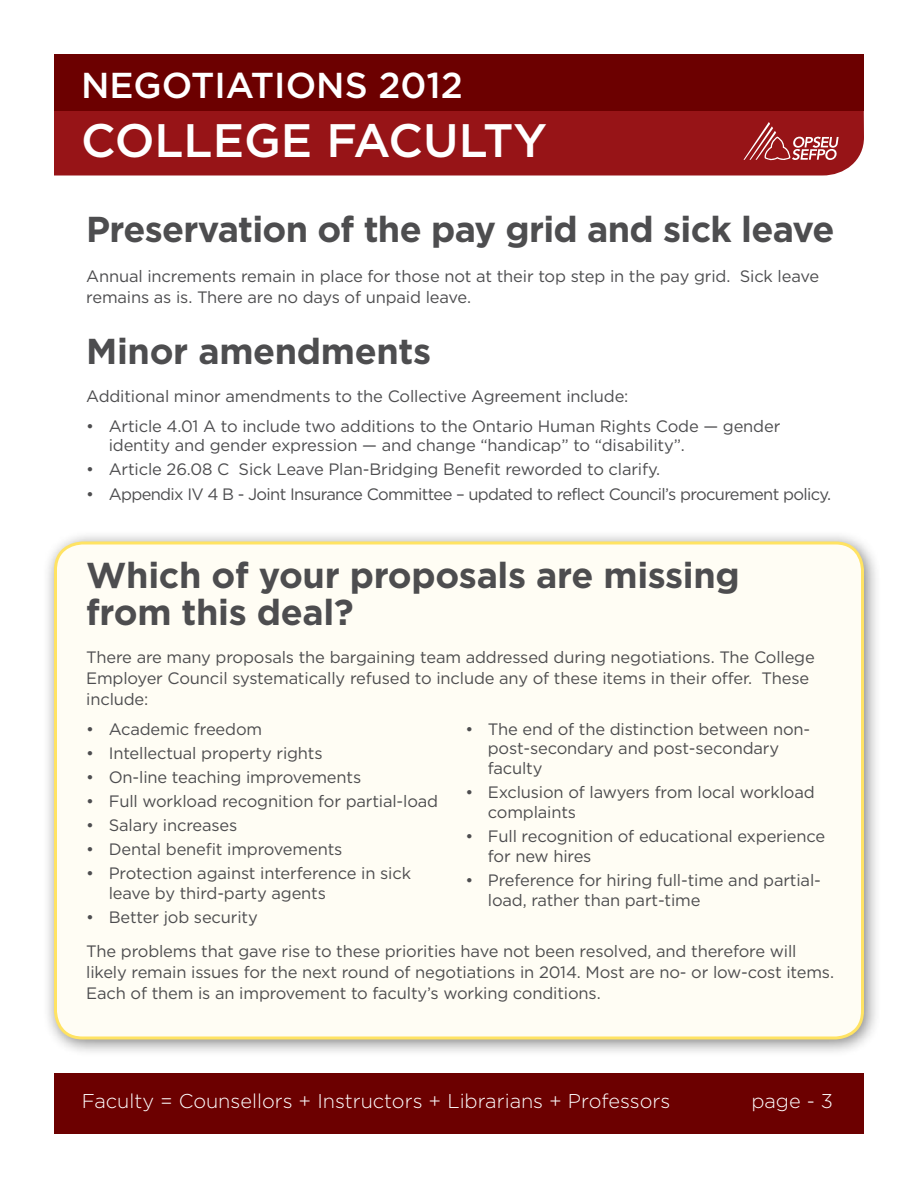
<style>
.page{position:relative;width:918px;height:1188px;background:#fff}
.page>*{position:absolute;margin:0;border:0;box-sizing:border-box;transform-origin:0 0}
.t1{font:500 46.95px "Gotham HTF";color:#fff}
.t2{font:700 36px/37.5px "Gotham HTF";letter-spacing:-.01em;color:#4d4d4f}
.t3{font:500 36px "Gotham HTF";color:#fff}
.t4{font:300 19.95px "Gotham HTF";color:#fff}
.t5{font:16.5px/19.8px "Gotham HTF";letter-spacing:-.01em;color:#4d4d4f}
.t6{font:16.5px "Gotham HTF";letter-spacing:-.04em;color:#4d4d4f}
</style>
<div class="page">
<div style="left:54px;top:1074px;width:809px;height:60px;background:#6c0000"></div>
<div style="left:54px;top:54px;width:810px;height:121px;background:#971417"></div>
<div style="left:54px;top:54px;width:809px;height:56px;background:#6c0000"></div>
<svg style="left:743px;top:122px;width:96px;height:40px;background:#aa3f42"></svg>
<div style="left:42px;top:529px;width:840px;height:529px;background:#000;opacity:.5"></div>
<div style="left:56px;top:543px;width:806px;height:495px;background:#fffdf4;border-radius:27px"></div>
<div style="left:54px;top:542px;width:810px;height:498px;border:3px solid #ffe363;border-radius:27px"></div>
<h2 class="t3" style="left:81px;top:65px;width:383px">NEGOTIATIONS 2012</h2>
<h1 class="t1" style="left:81px;top:114px;width:468px">COLLEGE FACULTY</h1>
<h2 class="t2" style="left:86px;top:210px;width:750px">Preservation of the pay grid and sick leave</h2>
<p class="t5" style="left:86px;top:265px;width:735px;line-height:21px">Annual increments remain in place for those not at their top step in the pay grid. Sick leave remains as is. There are no days of unpaid leave.</p>
<h2 class="t2" style="left:86px;top:331px;width:346px">Minor amendments</h2>
<p class="t5" style="left:86px;top:386px;width:544px">Additional minor amendments to the Collective Agreement include:</p>
<p class="t5" style="left:109px;top:416px;width:673px;text-indent:-22px">• Article 4.01 A to include two additions to the Ontario Human Rights Code — gender identity and gender expression — and change “handicap” to “disability”.</p>
<p class="t5" style="left:86px;top:459px;width:576px">• Article 26.08 C Sick Leave Plan-Bridging Benefit reworded to clarify.</p>
<p class="t6" style="left:86px;top:485px;width:746px">• Appendix IV 4 B - Joint Insurance Committee – updated to reflect Council’s procurement policy.</p>
<h2 class="t2" style="left:86px;top:555px;width:655px">Which of your proposals are missing from this deal?</h2>
<p class="t5" style="left:86px;top:646px;width:730px;line-height:21px">There are many proposals the bargaining team addressed during negotiations. The College<br>Employer Council systematically refused to include any of these items in their offer. These include:</p>
<p class="t5" style="left:86px;top:719px;width:177px">• Academic freedom</p>
<p class="t5" style="left:86px;top:743px;width:238px">• Intellectual property rights</p>
<p class="t5" style="left:86px;top:767px;width:277px">• On-line teaching improvements</p>
<p class="t5" style="left:86px;top:791px;width:353px">• Full workload recognition for partial-load</p>
<p class="t5" style="left:86px;top:815px;width:153px">• Salary increases</p>
<p class="t5" style="left:86px;top:839px;width:258px">• Dental benefit improvements</p>
<p class="t5" style="left:109px;top:863px;width:304px;text-indent:-22px">• Protection against interference in sick leave by third-party agents</p>
<p class="t5" style="left:86px;top:907px;width:173px">• Better job security</p>
<p class="t5" style="left:488px;top:719px;width:324px;text-indent:-22px">• The end of the distinction between non&shy;post-secondary and post-secondary faculty</p>
<p class="t5" style="left:488px;top:782px;width:328px;text-indent:-22px">• Exclusion of lawyers from local workload complaints</p>
<p class="t5" style="left:488px;top:826px;width:339px;text-indent:-22px">• Full recognition of educational experience for new hires</p>
<p class="t5" style="left:488px;top:870px;width:335px;text-indent:-22px">• Preference for hiring full-time and partial&shy;load, rather than part-time</p>
<p class="t5" style="left:86px;top:940px;width:749px;line-height:21px">The problems that gave rise to these priorities have not been resolved, and therefore will likely remain issues for the next round of negotiations in 2014. Most are no- or low-cost items.<br>Each of them is an improvement to faculty’s working conditions.</p>
<p class="t4" style="left:82px;top:1090px;width:590px">Faculty = Counsellors + Instructors + Librarians + Professors</p>
<p class="t4" style="left:751px;top:1090px;width:83px">page - 3</p>
</div>
